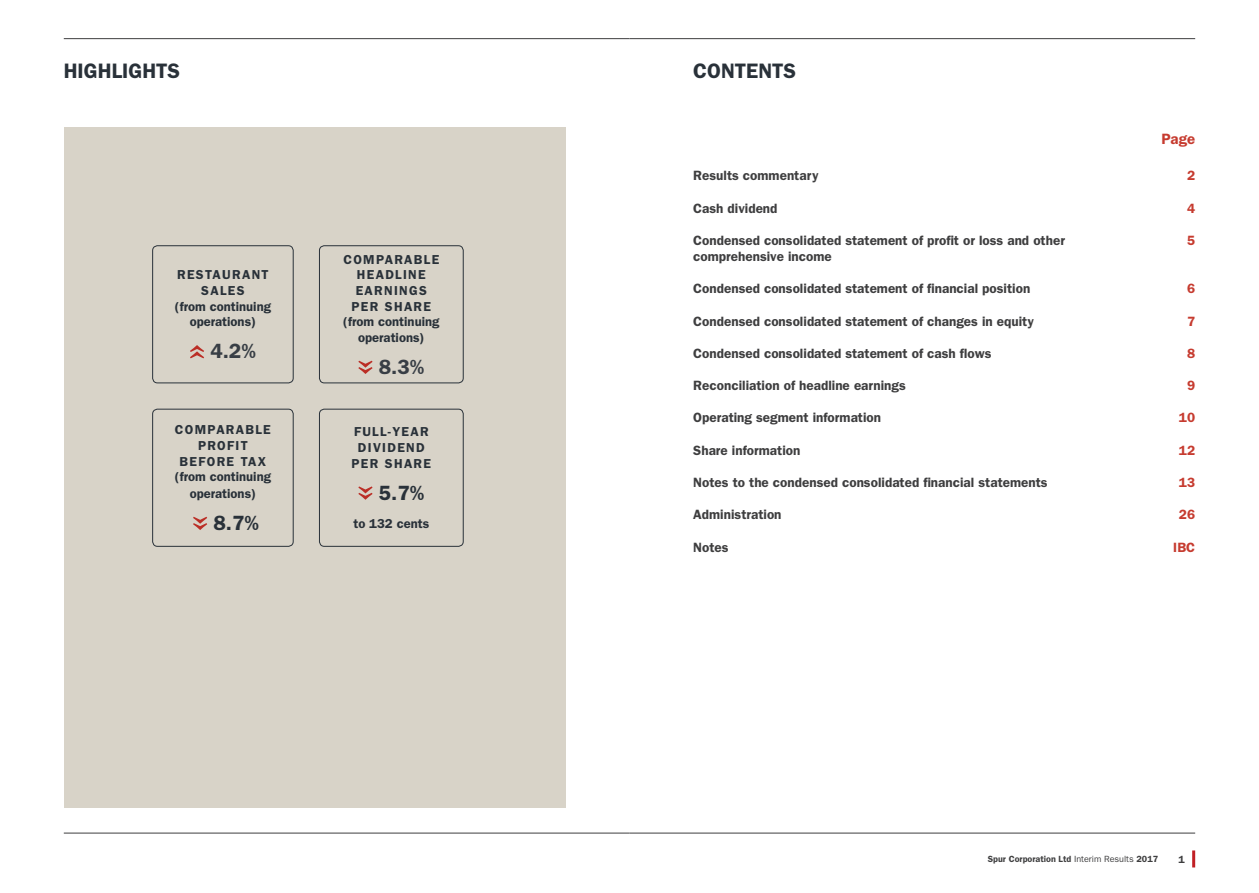
<style>
.page{position:relative;width:1259px;height:893px;background:#fff}
.page>*{position:absolute;margin:0;border:0;box-sizing:border-box;transform-origin:0 0}
.t1{font:600 21px "ITC Franklin Gothic Std";color:#293139}
.t2{font:600 20.7px "ITC Franklin Gothic Std";color:#383e45}
.t3{font:600 20.7px "ITC Franklin Gothic Std";color:#293139}
.t4{font:600 15px "ITC Franklin Gothic Std";color:#c63b2f}
.t5{font:600 13.5px/16.2px "ITC Franklin Gothic Std";color:#3e3e3f}
.t6{font:600 13.5px "ITC Franklin Gothic Std";color:#c63b2f}
.t7{font:600 13.05px/15.6px "ITC Franklin Gothic Std";letter-spacing:.1em;color:#293139;text-align:center}
.t8{font:600 13.05px/15.6px "ITC Franklin Gothic Std";color:#293139;text-align:center}
.t9{font:600 13.05px/15.9px "ITC Franklin Gothic Std";letter-spacing:.02em;color:#293139;text-align:center}
.t10{font:600 10.5px "ITC Franklin Gothic Std";color:#3e3e3f}
.t11{font:600 9px "ITC Franklin Gothic Std";color:#3e3e3f}
.s1{font-weight:400}
</style>
<div class="page">
<hr style="left:64px;top:38px;width:565px;height:1px;background:#3e3e3f">
<hr style="left:64px;top:833px;width:565px;height:1px;background:#3e3e3f">
<hr style="left:629px;top:38px;width:566px;height:1px;background:#3e3e3f">
<hr style="left:629px;top:833px;width:566px;height:1px;background:#3e3e3f">
<hr style="left:1192px;top:850px;width:3px;height:17px;background:#c12025">
<div style="left:64px;top:128px;width:502px;height:680px;background:#d8d3c8"></div>
<svg style="left:190px;top:345px;width:14px;height:13px"></svg>
<div style="left:152px;top:245px;width:141px;height:138px;border:1px solid #293139;border-radius:5px"></div>
<svg style="left:358px;top:361px;width:14px;height:13px"></svg>
<div style="left:319px;top:245px;width:144px;height:138px;border:1px solid #293139;border-radius:5px"></div>
<svg style="left:193px;top:517px;width:14px;height:13px"></svg>
<div style="left:152px;top:409px;width:141px;height:138px;border:1px solid #293139;border-radius:5px"></div>
<svg style="left:358px;top:486px;width:14px;height:14px"></svg>
<div style="left:319px;top:409px;width:144px;height:138px;border:1px solid #293139;border-radius:5px"></div>
<h1 class="t1" style="left:64px;top:59px;width:118px">HIGHLIGHTS</h1>
<h1 class="t1" style="left:693px;top:59px;width:104px">CONTENTS</h1>
<p class="t4" style="left:1161px;top:130px;width:35px">Page</p>
<p class="t8" style="left:175px;top:267px;width:98px">RESTAURANT<br>SALES<br>(from continuing operations)</p>
<h2 class="t2" style="left:210px;top:339px;width:47px">4.2%</h2>
<p class="t9" style="left:175px;top:422px;width:98px">COMPARABLE<br>PROFIT<br>BEFORE TAX (from continuing operations)</p>
<h2 class="t3" style="left:213px;top:511px;width:47px">8.7%</h2>
<p class="t7" style="left:343px;top:251px;width:98px">COMPARABLE<br>HEADLINE<br>EARNINGS<br>PER SHARE (from continuing operations)</p>
<h2 class="t2" style="left:379px;top:355px;width:47px">8.3%</h2>
<p class="t7" style="left:351px;top:424px;width:81px">FULL-YEAR<br>DIVIDEND<br>PER SHARE</p>
<h2 class="t3" style="left:379px;top:480px;width:47px">5.7%</h2>
<p class="t8" style="left:353px;top:516px;width:77px">to 132 cents</p>
<p class="t5" style="left:693px;top:168px;width:127px">Results commentary</p>
<p class="t6" style="left:1187px;top:168px;width:10px">2</p>
<p class="t5" style="left:693px;top:200px;width:86px">Cash dividend</p>
<p class="t6" style="left:1187px;top:200px;width:10px">4</p>
<p class="t5" style="left:693px;top:232px;width:373px">Condensed consolidated statement of profit or loss and other comprehensive income</p>
<p class="t6" style="left:1187px;top:232px;width:10px">5</p>
<p class="t5" style="left:693px;top:281px;width:338px">Condensed consolidated statement of financial position</p>
<p class="t6" style="left:1187px;top:281px;width:10px">6</p>
<p class="t5" style="left:693px;top:313px;width:342px">Condensed consolidated statement of changes in equity</p>
<p class="t6" style="left:1187px;top:313px;width:10px">7</p>
<p class="t5" style="left:693px;top:345px;width:300px">Condensed consolidated statement of cash flows</p>
<p class="t6" style="left:1187px;top:345px;width:10px">8</p>
<p class="t5" style="left:693px;top:377px;width:214px">Reconciliation of headline earnings</p>
<p class="t6" style="left:1187px;top:378px;width:10px">9</p>
<p class="t5" style="left:693px;top:410px;width:189px">Operating segment information</p>
<p class="t6" style="left:1179px;top:410px;width:18px">10</p>
<p class="t5" style="left:693px;top:442px;width:109px">Share information</p>
<p class="t6" style="left:1179px;top:442px;width:18px">12</p>
<p class="t5" style="left:693px;top:474px;width:356px">Notes to the condensed consolidated financial statements</p>
<p class="t6" style="left:1179px;top:474px;width:18px">13</p>
<p class="t5" style="left:693px;top:507px;width:90px">Administration</p>
<p class="t6" style="left:1179px;top:507px;width:18px">26</p>
<p class="t5" style="left:693px;top:539px;width:37px">Notes</p>
<p class="t6" style="left:1173px;top:539px;width:23px">IBC</p>
<p class="t11" style="left:988px;top:854px;width:172px">Spur Corporation Ltd <span class="s1">Interim Results</span> 2017</p>
<p class="t10" style="left:1178px;top:853px;width:8px">1</p>
</div>
